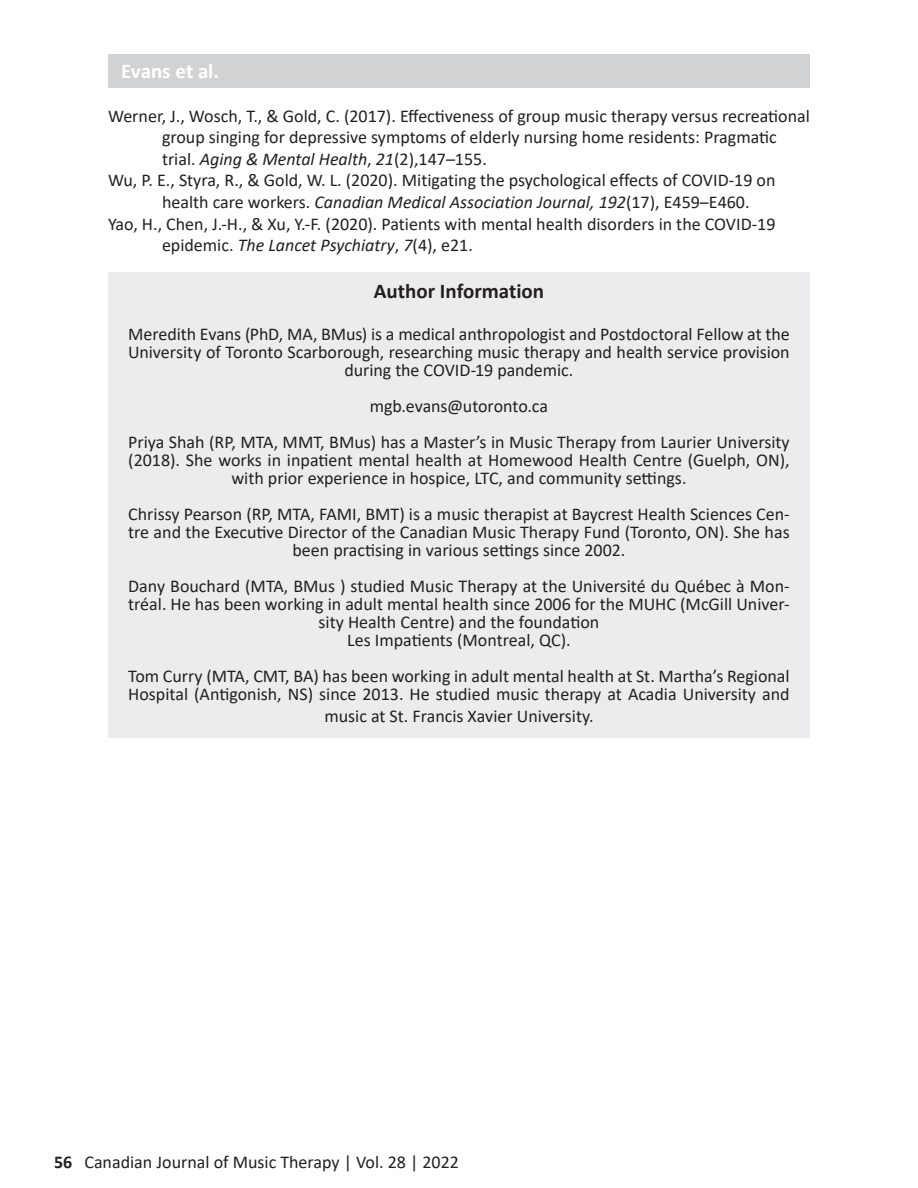
<style>
.page{position:relative;width:918px;height:1188px;background:#fff}
.page>*{position:absolute;margin:0;border:0;box-sizing:border-box;transform-origin:0 0}
.t1{font:700 21px "Calibri";color:#231f20}
.t2{font:700 21px "Calibri";letter-spacing:-.005em;color:#fff}
.t3{font:18px/18px "Calibri";color:#231f20}
.s1{font-style:italic}
.s2{font-weight:700}
</style>
<div class="page">
<div style="left:108px;top:273px;width:702px;height:465px;background:#ececee"></div>
<div style="left:108px;top:54px;width:702px;height:34px;background:#d1d2d4"></div>
<p class="t2" style="left:121px;top:56px;width:99px">Evans et al.</p>
<p class="t3" style="left:162px;top:104px;width:649px;line-height:21.6px;text-indent:-54px">Werner, J., Wosch, T., &amp; Gold, C. (2017). Effectiveness of group music therapy versus recreational group singing for depressive symptoms of elderly nursing home residents: Pragmatic trial. <span class="s1">Aging &amp; Mental Health</span>, <span class="s1">21</span>(2),147–155.</p>
<p class="t3" style="left:162px;top:169px;width:615px;line-height:21.6px;text-indent:-54px">Wu, P. E., Styra, R., &amp; Gold, W. L. (2020). Mitigating the psychological effects of COVID-19 on health care workers. <span class="s1">Canadian Medical Association Journal, 192</span>(17), E459–E460.</p>
<p class="t3" style="left:162px;top:212px;width:615px;line-height:21.6px;text-indent:-54px">Yao, H., Chen, J.-H., &amp; Xu, Y.-F. (2020). Patients with mental health disorders in the COVID-19 epidemic. <span class="s1">The Lancet Psychiatry</span>, <span class="s1">7</span>(4), e21.</p>
<p class="t1" style="left:374px;top:276px;width:172px">Author Information</p>
<p class="t3" style="left:128px;top:325px;width:663px;text-align:center">Meredith Evans (PhD, MA, BMus) is a medical anthropologist and Postdoctoral Fellow at the<br>University of Toronto Scarborough, researching music therapy and health service provision during the COVID-19 pandemic.</p>
<p class="t3" style="left:370px;top:397px;width:180px">mgb.evans@utoronto.ca</p>
<p class="t3" style="left:128px;top:433px;width:663px;text-align:center">Priya Shah (RP, MTA, MMT, BMus) has a Master’s in Music Therapy from Laurier University (2018). She works in inpatient mental health at Homewood Health Centre (Guelph, ON), with prior experience in hospice, LTC, and community settings.</p>
<p class="t3" style="left:128px;top:505px;width:663px;text-align:center">Chrissy Pearson (RP, MTA, FAMI, BMT) is a music therapist at Baycrest Health Sciences Cen&shy;tre and the Executive Director of the Canadian Music Therapy Fund (Toronto, ON). She has been practising in various settings since 2002.</p>
<p class="t3" style="left:128px;top:577px;width:663px;text-align:center">Dany Bouchard (MTA, BMus ) studied Music Therapy at the Université du Québec à Mon&shy;tréal. He has been working in adult mental health since 2006 for the MUHC (McGill Univer&shy;sity Health Centre) and the foundation</p>
<p class="t3" style="left:347px;top:631px;width:225px">Les Impatients (Montreal, QC).</p>
<p class="t3" style="left:128px;top:667px;width:663px">Tom Curry (MTA, CMT, BA) has been working in adult mental health at St. Martha’s Regional<br>Hospital (Antigonish, NS) since 2013. He studied music therapy at Acadia University and</p>
<p class="t3" style="left:324px;top:706px;width:271px">music at St. Francis Xavier University.</p>
<p class="t3" style="left:54px;top:1152px;width:406px"><span class="s2">56</span> Canadian Journal of Music Therapy | Vol. 28 | 2022</p>
</div>
